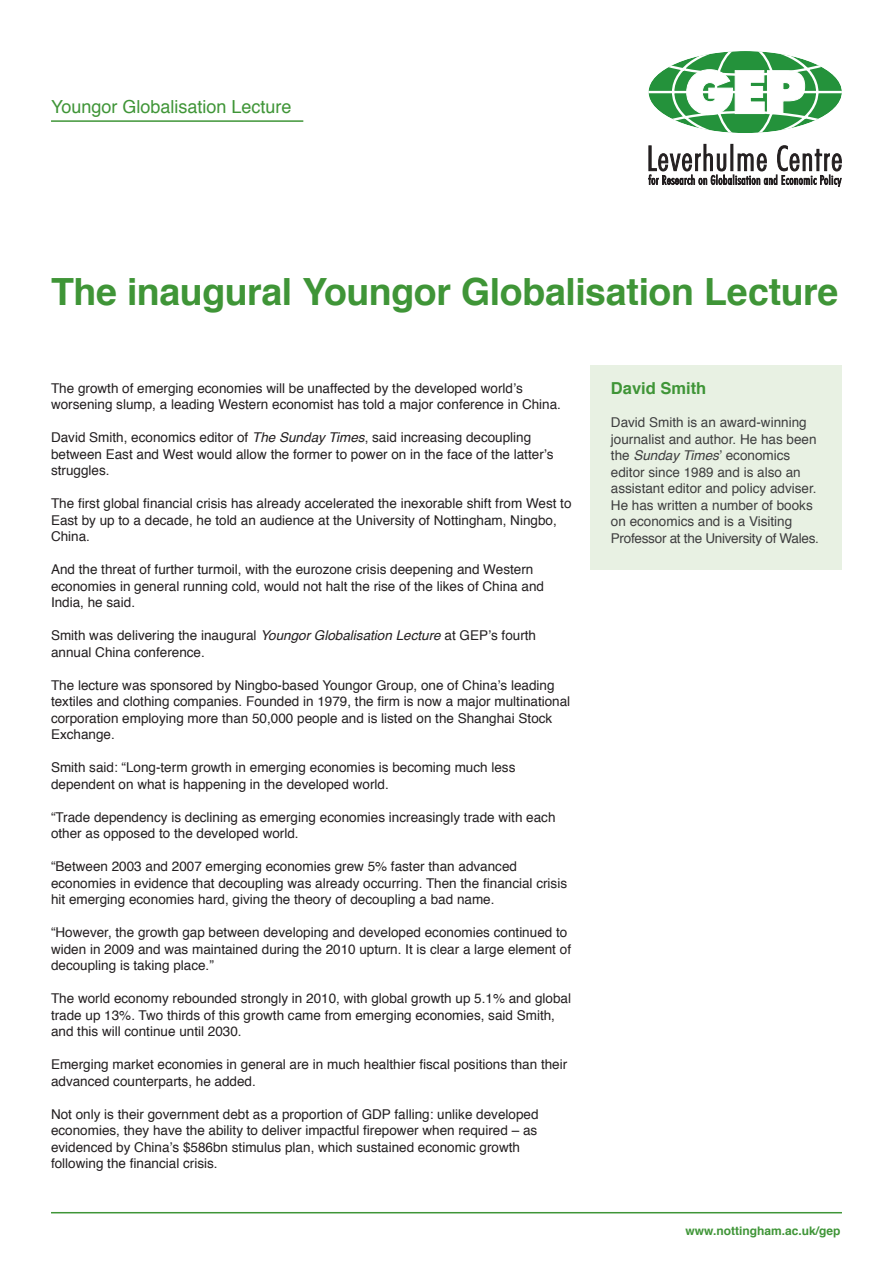
<style>
.page{position:relative;width:893px;height:1263px;background:#fff}
.page>*{position:absolute;margin:0;border:0;box-sizing:border-box;transform-origin:0 0}
.Heading{font:700 37.5px "Helvetica";letter-spacing:-.01em;color:#3f9537}
.Heading-2{font:18px "Helvetica";color:#3f9537}
.sub_heading{font:700 16.5px "Helvetica";color:#3f9537}
.body_copy{font:13.5px/16.5px "Helvetica";color:#231f20}
.body_copy-2{font:13.5px/16.5px "Helvetica";color:#3e3e3f}
.t1{font:700 12px "Helvetica";color:#3f9537}
.s1{font-style:italic}
</style>
<div class="page">
<div style="left:590px;top:366px;width:252px;height:204px;background:#e8f1e3"></div>
<hr style="left:51px;top:1212px;width:791px;height:1px;background:#3f9537">
<svg style="left:648px;top:144px;width:193px;height:43px"></svg>
<svg style="left:648px;top:51px;width:194px;height:82px"></svg>
<hr style="left:51px;top:120px;width:252px;height:2px;background:#3f9537">
<p class="Heading-2" style="left:51px;top:93px;width:242px">Youngor Globalisation Lecture</p>
<p class="Heading" style="left:51px;top:261px;width:789px">The inaugural Youngor Globalisation Lecture</p>
<p class="body_copy" style="left:51px;top:380px;width:511px">The growth of emerging economies will be unaffected by the developed world’s worsening slump, a leading Western economist has told a major conference in China.</p>
<p class="body_copy" style="left:51px;top:430px;width:504px">David Smith, economics editor of <span class="s1">The Sunday Times</span>, said increasing decoupling between East and West would allow the former to power on in the face of the latter’s struggles.</p>
<p class="body_copy" style="left:51px;top:496px;width:522px">The first global financial crisis has already accelerated the inexorable shift from West to<br>East by up to a decade, he told an audience at the University of Nottingham, Ningbo,<br>China.</p>
<p class="body_copy" style="left:51px;top:562px;width:494px">And the threat of further turmoil, with the eurozone crisis deepening and Western economies in general running cold, would not halt the rise of the likes of China and<br>India, he said.</p>
<p class="body_copy" style="left:51px;top:628px;width:487px">Smith was delivering the inaugural <span class="s1">Youngor Globalisation Lecture</span> at GEP’s fourth annual China conference.</p>
<p class="body_copy" style="left:51px;top:677px;width:521px">The lecture was sponsored by Ningbo-based Youngor Group, one of China’s leading textiles and clothing companies. Founded in 1979, the firm is now a major multinational corporation employing more than 50,000 people and is listed on the Shanghai Stock Exchange.</p>
<p class="body_copy" style="left:51px;top:760px;width:466px">Smith said: “Long-term growth in emerging economies is becoming much less dependent on what is happening in the developed world.</p>
<p class="body_copy" style="left:51px;top:809px;width:506px">“Trade dependency is declining as emerging economies increasingly trade with each other as opposed to the developed world.</p>
<p class="body_copy" style="left:51px;top:859px;width:518px">“Between 2003 and 2007 emerging economies grew 5% faster than advanced economies in evidence that decoupling was already occurring. Then the financial crisis hit emerging economies hard, giving the theory of decoupling a bad name.</p>
<p class="body_copy" style="left:51px;top:925px;width:522px">“However, the growth gap between developing and developed economies continued to widen in 2009 and was maintained during the 2010 upturn. It is clear a large element of decoupling is taking place.”</p>
<p class="body_copy" style="left:51px;top:991px;width:522px">The world economy rebounded strongly in 2010, with global growth up 5.1% and global trade up 13%. Two thirds of this growth came from emerging economies, said Smith, and this will continue until 2030.</p>
<p class="body_copy" style="left:51px;top:1057px;width:518px">Emerging market economies in general are in much healthier fiscal positions than their advanced counterparts, he added.</p>
<p class="body_copy" style="left:51px;top:1106px;width:489px">Not only is their government debt as a proportion of GDP falling: unlike developed economies, they have the ability to deliver impactful firepower when required – as evidenced by China’s $586bn stimulus plan, which sustained economic growth following the financial crisis.</p>
<p class="sub_heading" style="left:611px;top:375px;width:97px">David Smith</p>
<p class="body_copy-2" style="left:611px;top:415px;width:210px">David Smith is an award-winning journalist and author. He has been the <span class="s1">Sunday Times</span>’ economics editor since 1989 and is also an assistant editor and policy adviser.<br>He has written a number of books on economics and is a Visiting<br>Professor at the University of Wales.</p>
<p class="t1" style="left:685px;top:1221px;width:156px">www.nottingham.ac.uk/gep</p>
</div>
